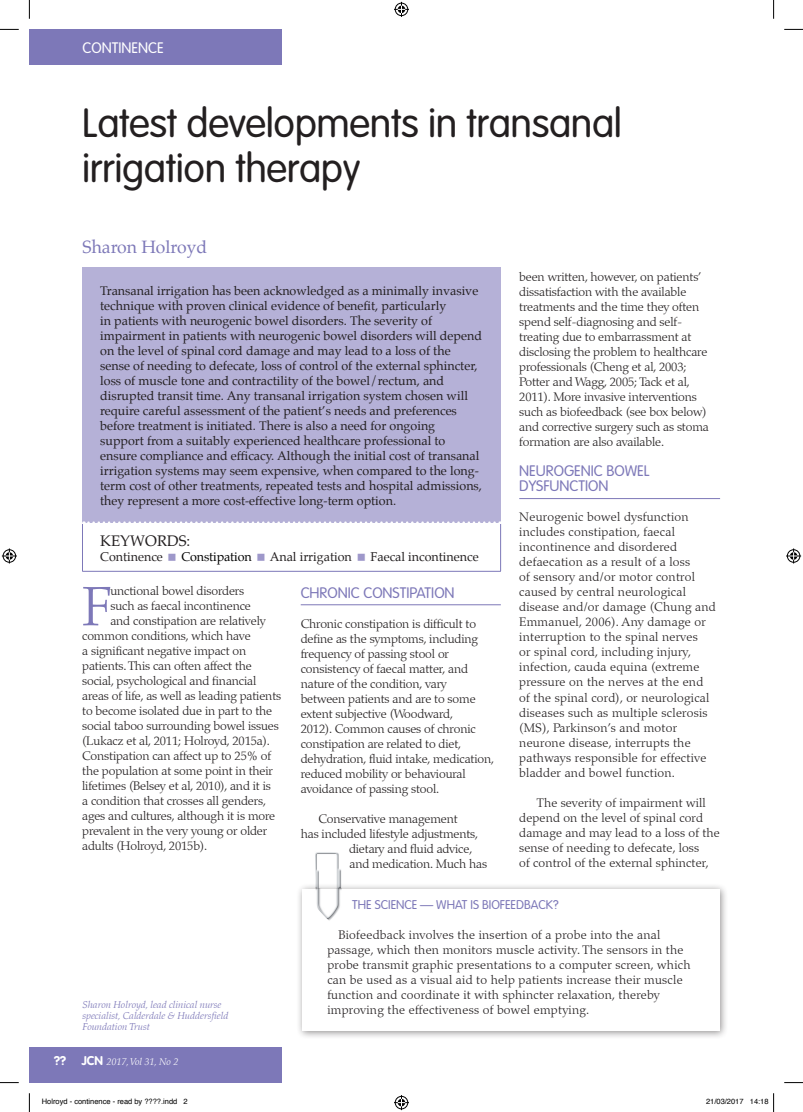
<style>
.page{position:relative;width:803px;height:1112px;background:#fff}
.page>*{position:absolute;margin:0;border:0;box-sizing:border-box;transform-origin:0 0}
.Body_text{font:300 55.38px "Palatino";color:#7d78b8}
.t1{font:300 40px/45px "VAG Rounded";letter-spacing:-.01em;color:#231f20}
.Author{font:17.5px "Palatino";color:#7d78b8}
.A_Header{font:300 15px/15px "VAG Rounded";color:#7d78b8}
.Body_text-2{font:300 15px "VAG Rounded";color:#fff}
.KEYWORDS_title{font:15px "Palatino";color:#231f20}
.Body_text-3{font:300 12.5px/15px "Palatino";letter-spacing:-.01em;color:#231f20}
.Stand_first{font:12.5px/15px "Palatino";color:#231f20}
.Body_text-4{font:300 12.5px/15px "Palatino";letter-spacing:.02em;color:#231f20}
.Body_text-5{font:300 12.5px/15px "Palatino";letter-spacing:.01em;color:#231f20}
.Body_text-6{font:300 12.5px "VAG Rounded";color:#7d78b8}
.Stand_first-2{font:12.5px "Palatino";letter-spacing:-.01em;color:#000}
.Author_s_details{font:italic 300 10px/11.2px "Palatino";color:#7d78b8}
.t2{font:italic 300 10px "Palatino";color:#fff}
.t3{font:7.5px "Helvetica";color:#000}
.s1{font-family:"VAG Rounded";font-weight:700;font-style:normal;font-size:12.5px}
</style>
<div class="page">
<div style="left:29px;top:1046px;width:253px;height:36px;background:#7d78b8"></div>
<div style="left:29px;top:29px;width:253px;height:36px;background:#7d78b8"></div>
<hr style="left:301px;top:604px;width:200px;height:1px;background:#7d78b8">
<hr style="left:519px;top:498px;width:201px;height:1px;background:#7d78b8">
<div style="left:82px;top:267px;width:419px;height:255px;background:#b5b1d7"></div>
<hr style="left:82px;top:524px;width:1px;height:47px;background:#7d78b8">
<hr style="left:500px;top:524px;width:1px;height:47px;background:#7d78b8">
<hr style="left:82px;top:571px;width:419px;height:1px;background:#7d78b8">
<svg style="left:83px;top:521px;width:418px;height:2px"></svg>
<div style="left:295px;top:882px;width:432px;height:157px;background:#231f20;opacity:.5"></div>
<div style="left:302px;top:888px;width:417px;height:142px;background:#fff"></div>
<img style="left:313px;top:852px;width:29px;height:69px">
<svg style="left:0;top:29px;width:19px;height:1px"></svg>
<svg style="left:784px;top:29px;width:19px;height:1px"></svg>
<svg style="left:0;top:1082px;width:19px;height:1px"></svg>
<svg style="left:784px;top:1082px;width:19px;height:1px"></svg>
<svg style="left:29px;top:0;width:1px;height:19px"></svg>
<svg style="left:29px;top:1093px;width:1px;height:18px"></svg>
<svg style="left:773px;top:0;width:1px;height:19px"></svg>
<svg style="left:394px;top:2px;width:15px;height:15px"></svg>
<svg style="left:394px;top:1095px;width:15px;height:14px"></svg>
<svg style="left:2px;top:548px;width:15px;height:15px"></svg>
<svg style="left:786px;top:548px;width:15px;height:15px"></svg>
<svg style="left:773px;top:1093px;width:1px;height:18px"></svg>
<p class="Body_text-2" style="left:83px;top:39px;width:83px">CONTINENCE</p>
<p class="t1" style="left:82px;top:102px;width:541px">Latest developments in transanal irrigation therapy</p>
<p class="Author" style="left:83px;top:233px;width:126px">Sharon Holroyd</p>
<p class="Stand_first" style="left:100px;top:283px;width:383px">Transanal irrigation has been acknowledged as a minimally invasive technique with proven clinical evidence of benefit, particularly<br>in patients with neurogenic bowel disorders. The severity of impairment in patients with neurogenic bowel disorders will depend on the level of spinal cord damage and may lead to a loss of the sense of needing to defecate, loss of control of the external sphincter, loss of muscle tone and contractility of the bowel/rectum, and disrupted transit time. Any transanal irrigation system chosen will require careful assessment of the patient’s needs and preferences before treatment is initiated. There is also a need for ongoing support from a suitably experienced healthcare professional to ensure compliance and efficacy. Although the initial cost of transanal irrigation systems may seem expensive, when compared to the long&shy;term cost of other treatments, repeated tests and hospital admissions, they represent a more cost-effective long-term option.</p>
<p class="KEYWORDS_title" style="left:100px;top:528px;width:92px">KEYWORDS:</p>
<p class="Stand_first" style="left:100px;top:548px;width:64px">Continence</p>
<p class="Stand_first-2" style="left:181px;top:546px;width:72px">Constipation</p>
<p class="Stand_first" style="left:270px;top:548px;width:84px">Anal irrigation</p>
<p class="Stand_first" style="left:370px;top:548px;width:110px">Faecal incontinence</p>
<p class="Body_text" style="left:82px;top:574px;width:30px">F</p>
<p class="Body_text-3" style="left:110px;top:583px;width:135px">unctional bowel disorders</p>
<p class="Body_text-3" style="left:110px;top:598px;width:142px">such as faecal incontinence</p>
<p class="Body_text-3" style="left:110px;top:613px;width:157px">and constipation are relatively</p>
<p class="Body_text-3" style="left:82px;top:628px;width:170px">common conditions, which have</p>
<p class="Body_text-3" style="left:82px;top:643px;width:166px">a significant negative impact on</p>
<p class="Body_text-3" style="left:82px;top:658px;width:171px">patients. This can often affect the</p>
<p class="Body_text-3" style="left:82px;top:673px;width:176px">social, psychological and financial</p>
<p class="Body_text-3" style="left:82px;top:688px;width:201px">areas of life, as well as leading patients</p>
<p class="Body_text-3" style="left:82px;top:703px;width:192px">to become isolated due in part to the</p>
<p class="Body_text-3" style="left:82px;top:718px;width:198px">social taboo surrounding bowel issues</p>
<p class="Body_text-3" style="left:82px;top:733px;width:189px">(Lukacz et al, 2011; Holroyd, 2015a).</p>
<p class="Body_text-3" style="left:82px;top:748px;width:190px">Constipation can affect up to 25% of</p>
<p class="Body_text-3" style="left:82px;top:763px;width:192px">the population at some point in their</p>
<p class="Body_text-3" style="left:82px;top:778px;width:190px">lifetimes (Belsey et al, 2010), and it is</p>
<p class="Body_text-3" style="left:82px;top:793px;width:185px">a condition that crosses all genders,</p>
<p class="Body_text-3" style="left:82px;top:808px;width:195px">ages and cultures, although it is more</p>
<p class="Body_text-3" style="left:82px;top:823px;width:187px">prevalent in the very young or older</p>
<p class="Body_text-3" style="left:82px;top:838px;width:126px">adults (Holroyd, 2015b).</p>
<p class="A_Header" style="left:301px;top:585px;width:155px">CHRONIC CONSTIPATION</p>
<p class="Body_text-3" style="left:301px;top:616px;width:195px">Chronic constipation is difficult to define as the symptoms, including frequency of passing stool or consistency of faecal matter, and nature of the condition, vary between patients and are to some extent subjective (Woodward,<br>2012). Common causes of chronic constipation are related to diet, dehydration, fluid intake, medication, reduced mobility or behavioural avoidance of passing stool.</p>
<p class="Body_text-3" style="left:318px;top:811px;width:141px">Conservative management</p>
<p class="Body_text-3" style="left:301px;top:826px;width:179px">has included lifestyle adjustments,</p>
<p class="Body_text-3" style="left:349px;top:841px;width:125px">dietary and fluid advice,</p>
<p class="Body_text-3" style="left:349px;top:856px;width:139px">and medication. Much has</p>
<p class="Body_text-3" style="left:519px;top:269px;width:191px">been written, however, on patients’ dissatisfaction with the available treatments and the time they often spend self-diagnosing and self&shy;treating due to embarrassment at disclosing the problem to healthcare professionals (Cheng et al, 2003; Potter and Wagg, 2005; Tack et al, 2011). More invasive interventions such as biofeedback (see box below) and corrective surgery such as stoma formation are also available.</p>
<p class="A_Header" style="left:519px;top:464px;width:132px">NEUROGENIC BOWEL<br>DYSFUNCTION</p>
<p class="Body_text-4" style="left:519px;top:509px;width:198px">Neurogenic bowel dysfunction includes constipation, faecal incontinence and disordered defaecation as a result of a loss<br>of sensory and/or motor control caused by central neurological disease and/or damage (Chung and<br>Emmanuel, 2006). Any damage or interruption to the spinal nerves<br>or spinal cord, including injury, infection, cauda equina (extreme pressure on the nerves at the end of the spinal cord), or neurological diseases such as multiple sclerosis (MS), Parkinson’s and motor neurone disease, interrupts the pathways responsible for effective bladder and bowel function.</p>
<p class="Body_text-5" style="left:519px;top:794px;width:202px;text-indent:18px">The severity of impairment will depend on the level of spinal cord damage and may lead to a loss of the sense of needing to defecate, loss<br>of control of the external sphincter,</p>
<p class="Author_s_details" style="left:83px;top:998px;width:140px">Sharon Holroyd, lead clinical nurse</p>
<p class="Author_s_details" style="left:83px;top:1010px;width:147px">specialist, Calderdale &amp; Huddersfield<br>Foundation Trust</p>
<p class="t2" style="left:54px;top:1055px;width:126px"><span class="s1">?? JCN</span> 2017, Vol 31, No 2</p>
<p class="Body_text-6" style="left:352px;top:897px;width:208px">THE SCIENCE — WHAT IS BIOFEEDBACK?</p>
<p class="Body_text-4" style="left:327px;top:927px;width:365px;text-indent:11px">Biofeedback involves the insertion of a probe into the anal passage, which then monitors muscle activity. The sensors in the probe transmit graphic presentations to a computer screen, which can be used as a visual aid to help patients increase their muscle function and coordinate it with sphincter relaxation, thereby improving the effectiveness of bowel emptying.</p>
<p class="t3" style="left:42px;top:1095px;width:147px">Holroyd - continence - read by ????.indd 2</p>
<p class="t3" style="left:706px;top:1095px;width:64px">21/03/2017 14:18</p>
</div>
